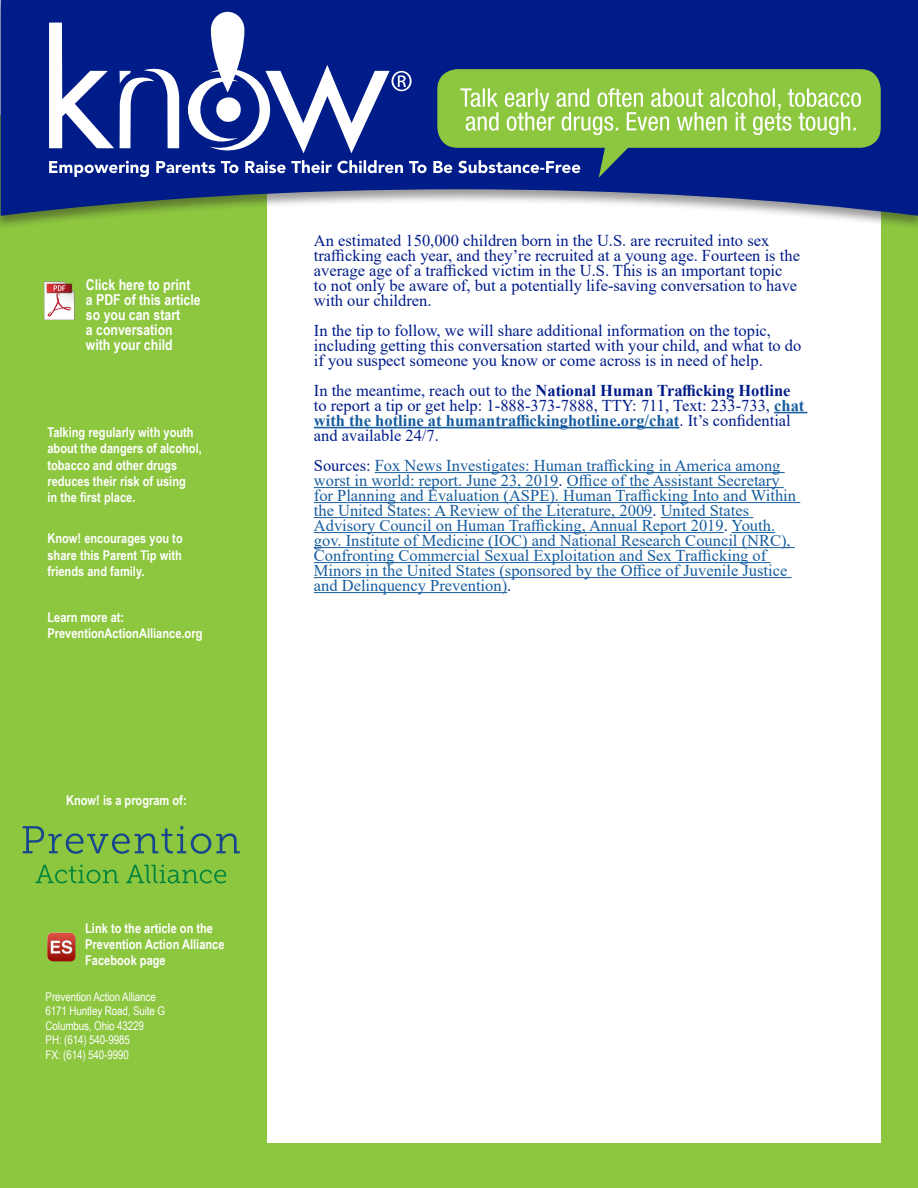
<style>
.page{position:relative;width:918px;height:1188px;background:#fff}
.page>*{position:absolute;margin:0;border:0;box-sizing:border-box;transform-origin:0 0}
.t1{font:16.5px/15px "Times New Roman";color:#001c88}
.t2{font:16.5px/15px "Times New Roman";color:#175d9e}
.t3{font:700 15px/15px "Arial Narrow";color:#fff}
.t4{font:700 13.5px/16.2px "Arial Narrow";color:#fff}
.t5{font:12px "Arial Narrow";letter-spacing:-.01em;color:#fff}
.s1{font-weight:700}
.s2{font-weight:700;color:#175d9e}
.s3{color:#001c88}
</style>
<div class="page">
<div style="left:258px;top:116px;width:660px;height:1072px;background:#8dc63f"></div>
<div style="left:267px;top:153px;width:614px;height:990px;background:#fff"></div>
<div style="left:1px;top:116px;width:262px;height:1072px;background:#8dc63f"></div>
<div style="left:0;top:0;width:918px;height:230px;background:#231f20;opacity:.45"></div>
<svg style="left:1px;top:0;width:917px;height:216px;background:#354c95"></svg>
<div style="left:437px;top:69px;width:444px;height:79px;background:#8dc63f;border-radius:20px"></div>
<svg style="left:49px;top:12px;width:812px;height:166px"></svg>
<hr style="left:774px;top:412px;width:33px;height:1px;background:#175d9e">
<hr style="left:314px;top:427px;width:365px;height:1px;background:#175d9e">
<hr style="left:375px;top:472px;width:410px;height:1px;background:#175d9e">
<hr style="left:314px;top:487px;width:245px;height:1px;background:#175d9e">
<hr style="left:567px;top:487px;width:217px;height:1px;background:#175d9e">
<hr style="left:314px;top:502px;width:486px;height:1px;background:#175d9e">
<hr style="left:314px;top:517px;width:338px;height:1px;background:#175d9e">
<hr style="left:661px;top:517px;width:92px;height:1px;background:#175d9e">
<hr style="left:314px;top:532px;width:410px;height:1px;background:#175d9e">
<hr style="left:731px;top:532px;width:44px;height:1px;background:#175d9e">
<hr style="left:314px;top:547px;width:481px;height:1px;background:#175d9e">
<hr style="left:314px;top:562px;width:457px;height:1px;background:#175d9e">
<hr style="left:314px;top:577px;width:478px;height:1px;background:#175d9e">
<hr style="left:314px;top:592px;width:193px;height:1px;background:#175d9e">
<svg style="left:23px;top:826px;width:217px;height:28px"></svg>
<svg style="left:36px;top:865px;width:83px;height:18px"></svg>
<svg style="left:126px;top:865px;width:100px;height:18px"></svg>
<img style="left:44px;top:281px;width:31px;height:39px">
<img style="left:47px;top:933px;width:29px;height:29px">
<p class="t3" style="left:86px;top:277px;width:116px">Click here to print a PDF of this article so you can start<br>a conversation with your child</p>
<p class="t4" style="left:47px;top:424px;width:156px">Talking regularly with youth about the dangers of alcohol, tobacco and other drugs reduces their risk of using<br>in the first place.</p>
<p class="t4" style="left:47px;top:530px;width:137px;text-align:justify">Know! encourages you to share this Parent Tip with friends and family.</p>
<p class="t4" style="left:47px;top:608px;width:157px">Learn more at:<br>PreventionActionAlliance.org</p>
<p class="t4" style="left:66px;top:791px;width:122px">Know! is a program of:</p>
<p class="t4" style="left:85px;top:919px;width:141px">Link to the article on the<br>Prevention Action Alliance<br>Facebook page</p>
<p class="t5" style="left:46px;top:988px;width:112px">Prevention Action Alliance</p>
<p class="t5" style="left:46px;top:1002px;width:121px">6171 Huntley Road, Suite G</p>
<p class="t5" style="left:46px;top:1017px;width:100px">Columbus, Ohio 43229</p>
<p class="t5" style="left:46px;top:1031px;width:86px">PH: (614) 540-9985</p>
<p class="t5" style="left:46px;top:1046px;width:85px">FX: (614) 540-9990</p>
<p class="t1" style="left:314px;top:232px;width:488px">An estimated 150,000 children born in the U.S. are recruited into sex trafficking each year, and they’re recruited at a young age. Fourteen is the average age of a trafficked victim in the U.S. This is an important topic<br>to not only be aware of, but a potentially life-saving conversation to have with our children.</p>
<p class="t1" style="left:314px;top:322px;width:489px">In the tip to follow, we will share additional information on the topic, including getting this conversation started with your child, and what to do if you suspect someone you know or come across is in need of help.</p>
<p class="t1" style="left:314px;top:382px;width:492px">In the meantime, reach out to the <span class="s1">National Human Trafficking Hotline </span>to report a tip or get help: 1-888-373-7888, TTY: 711, Text: 233-733, <span class="s2">chat with the hotline at humantraffickinghotline.org/chat</span>. It’s confidential and available 24/7.</p>
<p class="t2" style="left:314px;top:457px;width:484px"><span class="s3">Sources:</span> Fox News Investigates: Human trafficking in America among worst in world: report. June 23, 2019<span class="s3">.</span> Office of the Assistant Secretary for Planning and Evaluation (ASPE). Human Trafficking Into and Within the United States: A Review of the Literature, 2009<span class="s3">.</span> United States Advisory Council on Human Trafficking, Annual Report 2019<span class="s3">.</span> Youth. gov. Institute of Medicine (IOC) and National Research Council (NRC), Confronting Commercial Sexual Exploitation and Sex Trafficking of Minors in the United States (sponsored by the Office of Juvenile Justice and Delinquency Prevention)<span class="s3">.</span></p>
</div>
